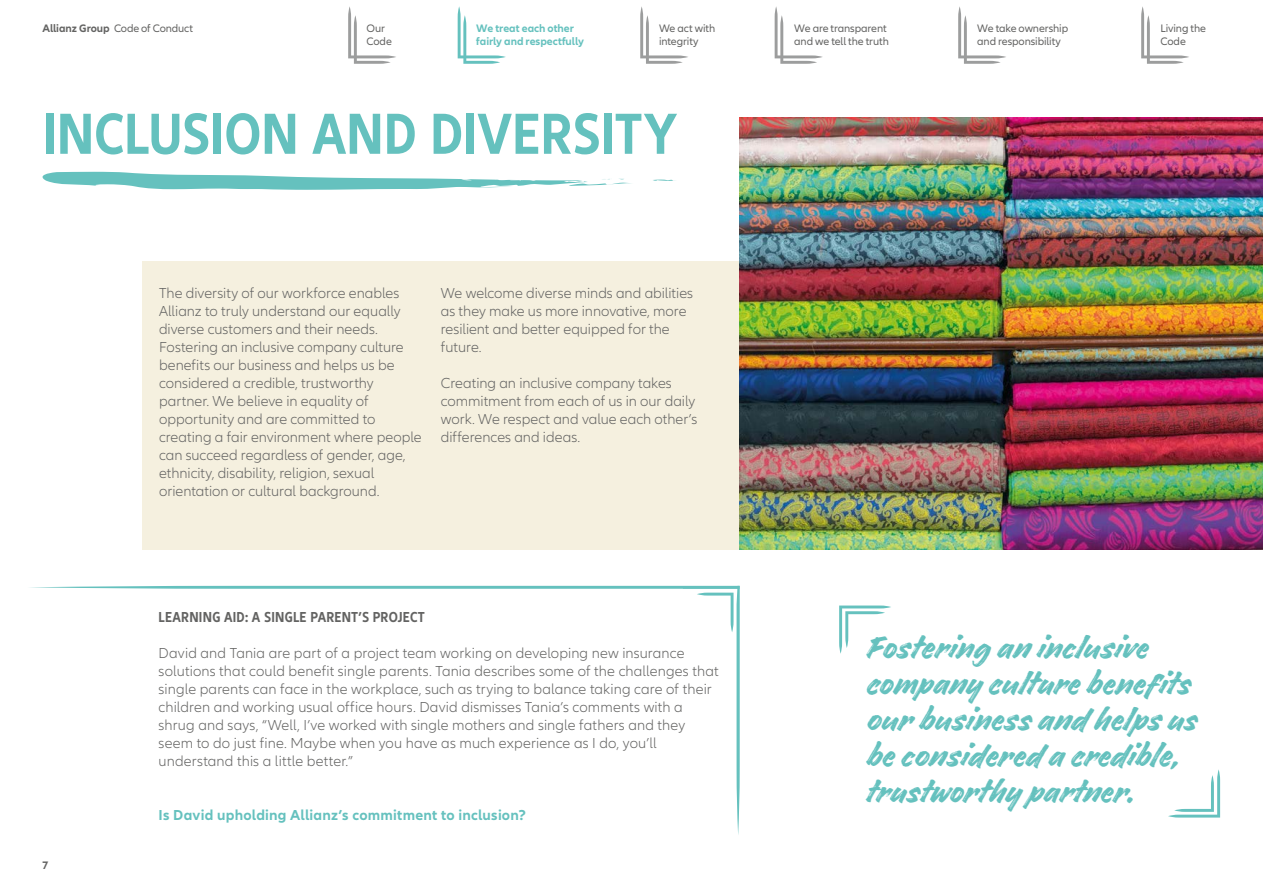
<style>
.page{position:relative;width:1263px;height:893px;background:#fff}
.page>*{position:absolute;margin:0;border:0;box-sizing:border-box;transform-origin:0 0}
.t1{font:700 condensed 60px "Allianz Neo";letter-spacing:.005em;color:#65c1be}
.t2{font:36px/36px "Handelson Two";letter-spacing:.01em;color:#65c1be}
.t3{font:300 15px/18px "Allianz Neo";color:#636362}
.t4{font:700 15px "Allianz Neo";letter-spacing:.015em;color:#65c1be}
.t5{font:700 condensed 15px "Allianz Neo";letter-spacing:.02em;color:#636362}
.t6{font:11.25px/13.5px "Allianz Neo";letter-spacing:-.01em;color:#636362}
.t7{font:700 11.25px/13.5px "Allianz Neo";letter-spacing:-.005em;color:#65c1be}
.t8{font:700 11.25px "Allianz Neo";color:#636362}
.s1{font-weight:700}
</style>
<div class="page">
<svg style="left:640px;top:6px;width:48px;height:58px"></svg>
<svg style="left:458px;top:6px;width:48px;height:58px"></svg>
<svg style="left:348px;top:6px;width:48px;height:58px"></svg>
<svg style="left:958px;top:6px;width:48px;height:58px"></svg>
<svg style="left:1141px;top:6px;width:48px;height:58px"></svg>
<svg style="left:775px;top:6px;width:48px;height:58px"></svg>
<svg style="left:839px;top:605px;width:52px;height:49px"></svg>
<svg style="left:1168px;top:769px;width:52px;height:49px"></svg>
<div style="left:142px;top:262px;width:615px;height:288px;background:#f5f0df"></div>
<img style="left:739px;top:118px;width:524px;height:432px">
<svg style="left:653px;top:180px;width:22px;height:1px"></svg>
<svg style="left:42px;top:172px;width:589px;height:18px"></svg>
<svg style="left:30px;top:586px;width:710px;height:249px"></svg>
<p class="t6" style="left:43px;top:22px;width:152px"><span class="s1">Allianz Group</span> Code of Conduct</p>
<p class="t6" style="left:366px;top:22px;width:27px">Our<br>Code</p>
<p class="t6" style="left:977px;top:22px;width:92px">We take ownership and responsibility</p>
<p class="t6" style="left:1160px;top:22px;width:47px">Living the<br>Code</p>
<p class="t7" style="left:476px;top:22px;width:109px">We treat each other fairly and respectfully</p>
<p class="t6" style="left:659px;top:22px;width:58px">We act with integrity</p>
<p class="t6" style="left:794px;top:22px;width:96px">We are transparent and we tell the truth</p>
<h1 class="t1" style="left:43px;top:99px;width:636px">INCLUSION AND DIVERSITY</h1>
<p class="t8" style="left:43px;top:858px;width:7px">7</p>
<p class="t3" style="left:159px;top:284px;width:264px">The diversity of our workforce enables Allianz to truly understand our equally diverse customers and their needs.<br>Fostering an inclusive company culture benefits our business and helps us be considered a credible, trustworthy partner. We believe in equality of opportunity and are committed to creating a fair environment where people can succeed regardless of gender, age, ethnicity, disability, religion, sexual orientation or cultural background.</p>
<p class="t3" style="left:441px;top:284px;width:254px">We welcome diverse minds and abilities as they make us more innovative, more resilient and better equipped for the future.</p>
<p class="t3" style="left:441px;top:374px;width:258px">Creating an inclusive company takes commitment from each of us in our daily work. We respect and value each other’s differences and ideas.</p>
<p class="t5" style="left:159px;top:608px;width:268px">LEARNING AID: A SINGLE PARENT’S PROJECT</p>
<p class="t3" style="left:159px;top:644px;width:562px">David and Tania are part of a project team working on developing new insurance solutions that could benefit single parents. Tania describes some of the challenges that single parents can face in the workplace, such as trying to balance taking care of their children and working usual office hours. David dismisses Tania’s comments with a shrug and says, “Well, I’ve worked with single mothers and single fathers and they seem to do just fine. Maybe when you have as much experience as I do, you’ll understand this a little better.”</p>
<p class="t4" style="left:159px;top:806px;width:369px">Is David upholding Allianz’s commitment to inclusion?</p>
<h2 class="t2" style="left:866px;top:629px;width:332px">Fostering an inclusive company culture benefits our business and helps us be considered a credible, trustworthy partner.</h2>
</div>
